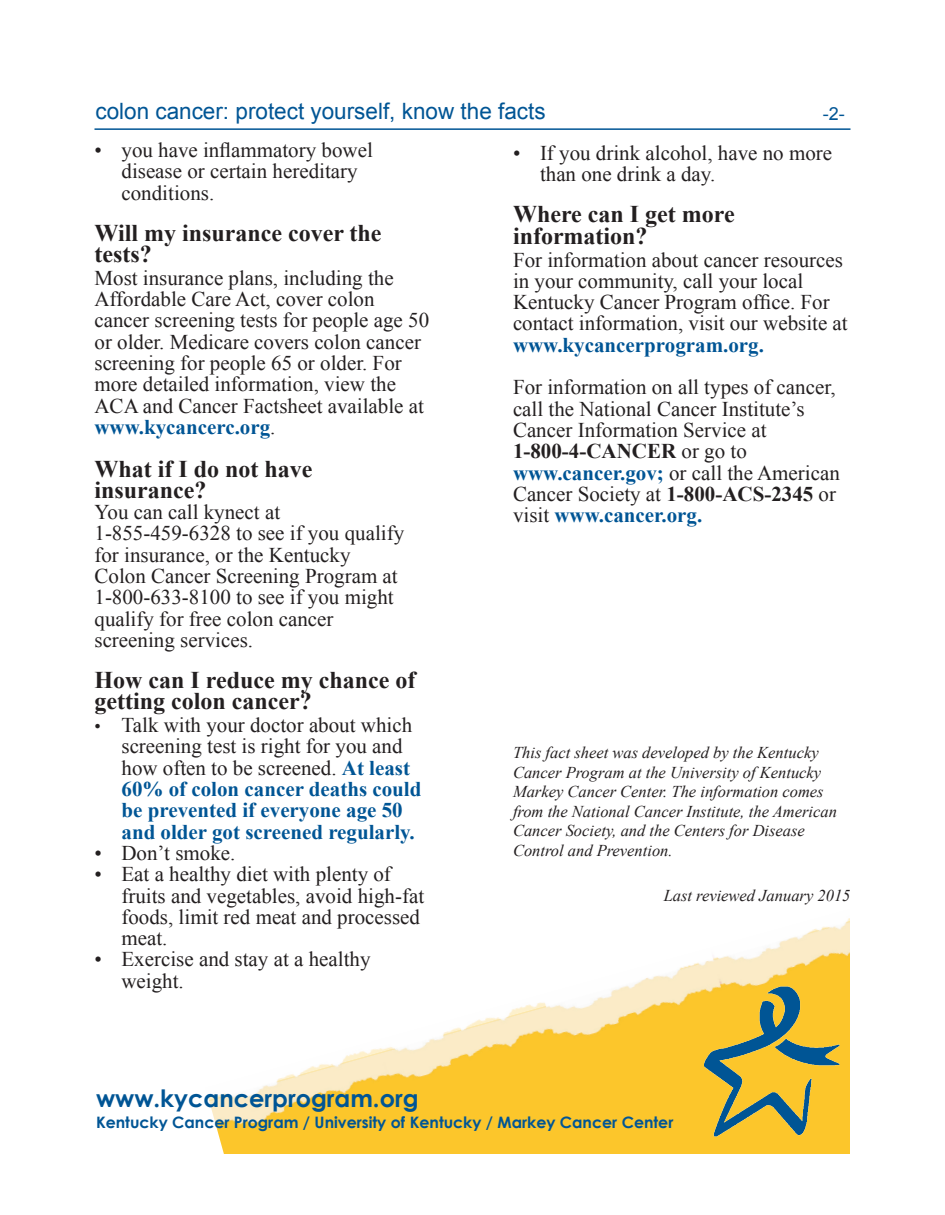
<style>
.page{position:relative;width:945px;height:1215px;background:#fff}
.page>*{position:absolute;margin:0;border:0;box-sizing:border-box;transform-origin:0 0}
.t1{font:700 24px/21.3px "Times New Roman";color:#231f20}
.t2{font:700 24px "Century Gothic";color:#005595}
.t3{font:22.5px "Arial";color:#005595}
.t4{font:21px/21.3px "Times New Roman";color:#231f20}
.t5{font:700 21px/21.3px "Times New Roman";color:#005595}
.t6{font:18px "Arial";color:#005595}
.t7{font:italic 16.5px/19.5px "Times New Roman";color:#231f20}
.t8{font:700 15.75px "Century Gothic";color:#005595}
.s1{font-weight:700;color:#005595}
.s2{font-weight:700}
.s3{font-weight:400;font-size:18px;color:#231f20}
.s4{font-weight:400;color:#231f20}
</style>
<div class="page">
<img style="left:208px;top:918px;width:642px;height:236px">
<hr style="left:94px;top:128px;width:756px;height:2px;background:#005595">
<img style="left:704px;top:981px;width:135px;height:161px">
<p class="t3" style="left:95px;top:97px;width:452px">colon cancer: protect yourself, know the facts</p>
<p class="t6" style="left:823px;top:102px;width:23px">-2-</p>
<p class="t4" style="left:540px;top:142px;width:294px;text-indent:-27px">• If you drink alcohol, have no more than one drink a day.</p>
<p class="t1" style="left:513px;top:203px;width:223px">Where can I get more information?</p>
<p class="t4" style="left:513px;top:249px;width:336px">For information about cancer resources in your community, call your local Kentucky Cancer Program office. For contact information, visit our website at <span class="s1">www.kycancerprogram.org.</span></p>
<p class="t4" style="left:513px;top:376px;width:324px">For information on all types of cancer, call the National Cancer Institute’s<br>Cancer Information Service at<br><span class="s2">1-800-4-CANCER</span> or go to</p>
<p class="t4" style="left:513px;top:462px;width:328px"><span class="s1">www.cancer.gov;</span> or call the American<br>Cancer Society at <span class="s2">1-800-ACS-2345</span> or visit <span class="s1">www.cancer.org.</span></p>
<p class="t4" style="left:122px;top:139px;width:253px;text-indent:-27px">• you have inflammatory bowel disease or certain hereditary conditions.</p>
<p class="t1" style="left:94px;top:221px;width:289px">Will my insurance cover the tests?</p>
<p class="t4" style="left:94px;top:267px;width:336px">Most insurance plans, including the Affordable Care Act, cover colon cancer screening tests for people age 50 or older. Medicare covers colon cancer screening for people 65 or older. For more detailed information, view the ACA and Cancer Factsheet available at <span class="s1">www.kycancerc.org</span>.</p>
<p class="t1" style="left:94px;top:457px;width:220px">What if I do not have</p>
<p class="t1" style="left:94px;top:479px;width:114px">insurance?</p>
<p class="t4" style="left:94px;top:501px;width:187px">You can call kynect at</p>
<p class="t4" style="left:94px;top:522px;width:311px">1-855-459-6328 to see if you qualify</p>
<p class="t4" style="left:94px;top:544px;width:258px">for insurance, or the Kentucky</p>
<p class="t4" style="left:94px;top:565px;width:305px">Colon Cancer Screening Program at</p>
<p class="t4" style="left:94px;top:586px;width:301px">1-800-633-8100 to see if you might</p>
<p class="t4" style="left:94px;top:608px;width:241px">qualify for free colon cancer</p>
<p class="t4" style="left:94px;top:629px;width:160px">screening services.</p>
<p class="t1" style="left:94px;top:669px;width:322px">How can I reduce my chance of</p>
<p class="t1" style="left:94px;top:690px;width:219px">getting colon cancer?</p>
<p class="t5" style="left:122px;top:714px;width:302px;text-indent:-27px"><span class="s3">•</span> <span class="s4">Talk with your doctor about which screening test is right for you and how often to be screened.</span> At least 60% of colon cancer deaths could be prevented if everyone age 50 and older got screened regularly.</p>
<p class="t4" style="left:94px;top:842px;width:142px">• Don’t smoke.</p>
<p class="t4" style="left:122px;top:863px;width:304px;text-indent:-27px">• Eat a healthy diet with plenty of fruits and vegetables, avoid high-fat foods, limit red meat and processed meat.</p>
<p class="t4" style="left:122px;top:948px;width:251px;text-indent:-27px">• Exercise and stay at a healthy weight.</p>
<p class="t7" style="left:513px;top:743px;width:326px">This fact sheet was developed by the Kentucky Cancer Program at the University of Kentucky Markey Cancer Center. The information comes from the National Cancer Institute, the American Cancer Society, and the Centers for Disease</p>
<p class="t7" style="left:513px;top:840px;width:161px">Control and Prevention.</p>
<p class="t7" style="left:664px;top:885px;width:188px">Last reviewed January 2015</p>
<p class="t2" style="left:96px;top:1080px;width:324px">www.kycancerprogram.org</p>
<p class="t8" style="left:96px;top:1111px;width:579px">Kentucky Cancer Program / University of Kentucky / Markey Cancer Center</p>
</div>
